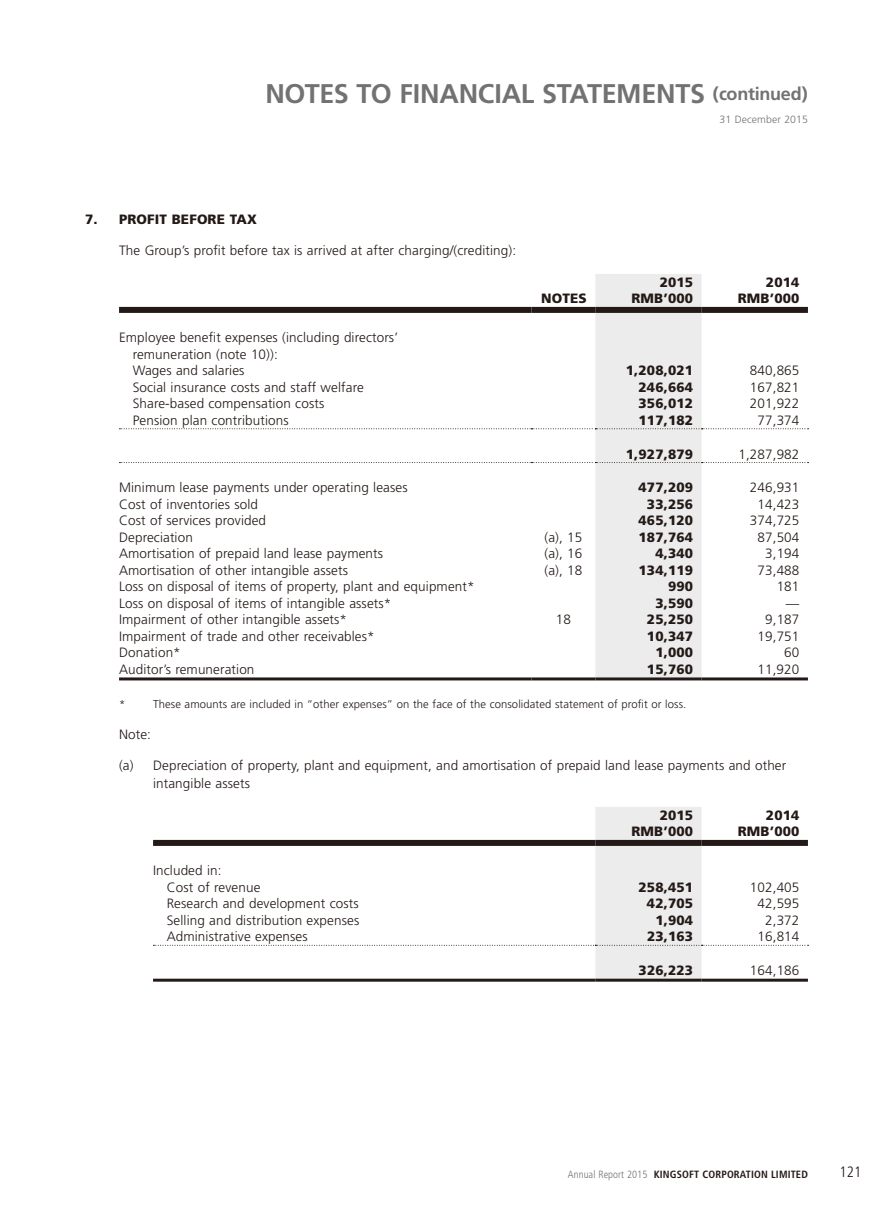
<style>
.page{position:relative;width:893px;height:1212px;background:#fff}
.page>*{position:absolute;margin:0;border:0;box-sizing:border-box;transform-origin:0 0}
.t1{font:700 27px "Frutiger";letter-spacing:-.01em;color:#727272}
.t2{font:300 condensed 15px "Frutiger";color:#231916}
.t3{font:300 13.5px/16.5px "Frutiger";letter-spacing:.01em;color:#231916}
.t4{font:900 13.5px "Frutiger";letter-spacing:.01em;color:#231916}
.t5{font:300 11.25px "Frutiger";letter-spacing:.01em;color:#231916}
.t6{font:700 condensed 10.5px "Frutiger";letter-spacing:.015em;color:#231916}
.t7{font:300 10.5px "Frutiger";letter-spacing:.01em;color:#727272}
.s1{font-size:18px}
.s2{font-weight:300;color:#727272}
</style>
<div class="page">
<div style="left:595px;top:274px;width:107px;height:403px;background:#ececec"></div>
<div style="left:119px;top:307px;width:412px;height:6px;background:#231916"></div>
<div style="left:531px;top:307px;width:64px;height:6px;background:#231916"></div>
<div style="left:595px;top:307px;width:107px;height:6px;background:#231916"></div>
<div style="left:702px;top:307px;width:106px;height:6px;background:#231916"></div>
<svg style="left:119px;top:428px;width:689px;height:1px"></svg>
<svg style="left:119px;top:462px;width:689px;height:1px"></svg>
<hr style="left:119px;top:677px;width:412px;height:3px;background:#231916">
<hr style="left:531px;top:677px;width:64px;height:3px;background:#231916">
<hr style="left:595px;top:677px;width:107px;height:3px;background:#231916">
<hr style="left:702px;top:677px;width:106px;height:3px;background:#231916">
<svg style="left:153px;top:807px;width:655px;height:172px"></svg>
<hr style="left:153px;top:979px;width:442px;height:3px;background:#231916">
<hr style="left:595px;top:979px;width:107px;height:3px;background:#231916">
<hr style="left:702px;top:979px;width:106px;height:3px;background:#231916">
<div style="left:153px;top:840px;width:442px;height:6px;background:#231916"></div>
<div style="left:595px;top:840px;width:107px;height:6px;background:#231916"></div>
<div style="left:702px;top:840px;width:106px;height:6px;background:#231916"></div>
<h1 class="t1" style="left:265px;top:78px;width:544px">NOTES TO FINANCIAL STATEMENTS <span class="s1">(continued)</span></h1>
<p class="t7" style="left:720px;top:113px;width:90px">31 December 2015</p>
<p class="t4" style="left:85px;top:211px;width:173px">7. PROFIT BEFORE TAX</p>
<p class="t3" style="left:119px;top:242px;width:399px">The Group’s profit before tax is arrived at after charging/(crediting):</p>
<p class="t3" style="left:133px;top:330px;width:267px;text-indent:-14px">Employee benefit expenses (including directors’ remuneration (note 10)):<br>Wages and salaries</p>
<p class="t4" style="left:660px;top:274px;width:35px">2015</p>
<p class="t4" style="left:766px;top:274px;width:35px">2014</p>
<p class="t4" style="left:541px;top:290px;width:47px">NOTES</p>
<p class="t4" style="left:631px;top:290px;width:63px">RMB’000</p>
<p class="t4" style="left:738px;top:290px;width:63px">RMB’000</p>
<p class="t4" style="left:626px;top:362px;width:69px">1,208,021</p>
<p class="t3" style="left:750px;top:363px;width:51px">840,865</p>
<p class="t3" style="left:133px;top:379px;width:233px">Social insurance costs and staff welfare</p>
<p class="t4" style="left:639px;top:379px;width:56px">246,664</p>
<p class="t3" style="left:750px;top:379px;width:51px">167,821</p>
<p class="t3" style="left:133px;top:396px;width:193px">Share-based compensation costs</p>
<p class="t4" style="left:639px;top:395px;width:56px">356,012</p>
<p class="t3" style="left:750px;top:396px;width:51px">201,922</p>
<p class="t3" style="left:133px;top:412px;width:158px">Pension plan contributions</p>
<p class="t4" style="left:639px;top:412px;width:56px">117,182</p>
<p class="t3" style="left:757px;top:412px;width:43px">77,374</p>
<p class="t4" style="left:626px;top:446px;width:69px">1,927,879</p>
<p class="t3" style="left:738px;top:446px;width:63px">1,287,982</p>
<p class="t3" style="left:119px;top:480px;width:290px">Minimum lease payments under operating leases</p>
<p class="t4" style="left:639px;top:479px;width:56px">477,209</p>
<p class="t3" style="left:750px;top:480px;width:51px">246,931</p>
<p class="t3" style="left:119px;top:496px;width:140px">Cost of inventories sold</p>
<p class="t4" style="left:647px;top:496px;width:48px">33,256</p>
<p class="t3" style="left:757px;top:496px;width:43px">14,423</p>
<p class="t3" style="left:119px;top:513px;width:149px">Cost of services provided</p>
<p class="t4" style="left:639px;top:512px;width:56px">465,120</p>
<p class="t3" style="left:750px;top:513px;width:51px">374,725</p>
<p class="t3" style="left:119px;top:529px;width:75px">Depreciation</p>
<p class="t3" style="left:544px;top:529px;width:39px">(a), 15</p>
<p class="t4" style="left:639px;top:529px;width:56px">187,764</p>
<p class="t3" style="left:757px;top:529px;width:43px">87,504</p>
<p class="t3" style="left:119px;top:546px;width:266px">Amortisation of prepaid land lease payments</p>
<p class="t3" style="left:544px;top:546px;width:39px">(a), 16</p>
<p class="t4" style="left:655px;top:545px;width:39px">4,340</p>
<p class="t3" style="left:765px;top:546px;width:36px">3,194</p>
<p class="t3" style="left:119px;top:562px;width:230px">Amortisation of other intangible assets</p>
<p class="t3" style="left:544px;top:562px;width:39px">(a), 18</p>
<p class="t4" style="left:639px;top:562px;width:56px">134,119</p>
<p class="t3" style="left:757px;top:562px;width:43px">73,488</p>
<p class="t3" style="left:119px;top:579px;width:357px">Loss on disposal of items of property, plant and equipment*</p>
<p class="t4" style="left:668px;top:578px;width:27px">990</p>
<p class="t3" style="left:777px;top:579px;width:24px">181</p>
<p class="t3" style="left:119px;top:595px;width:274px">Loss on disposal of items of intangible assets*</p>
<p class="t4" style="left:655px;top:595px;width:39px">3,590</p>
<p class="t3" style="left:786px;top:595px;width:15px">—</p>
<p class="t3" style="left:119px;top:612px;width:230px">Impairment of other intangible assets*</p>
<p class="t3" style="left:556px;top:612px;width:17px">18</p>
<p class="t4" style="left:647px;top:611px;width:48px">25,250</p>
<p class="t3" style="left:765px;top:612px;width:36px">9,187</p>
<p class="t3" style="left:119px;top:628px;width:257px">Impairment of trade and other receivables*</p>
<p class="t4" style="left:647px;top:628px;width:48px">10,347</p>
<p class="t3" style="left:757px;top:628px;width:43px">19,751</p>
<p class="t3" style="left:119px;top:645px;width:63px">Donation*</p>
<p class="t4" style="left:655px;top:644px;width:39px">1,000</p>
<p class="t3" style="left:784px;top:645px;width:17px">60</p>
<p class="t3" style="left:119px;top:661px;width:137px">Auditor’s remuneration</p>
<p class="t4" style="left:647px;top:661px;width:48px">15,760</p>
<p class="t3" style="left:757px;top:661px;width:43px">11,920</p>
<p class="t5" style="left:119px;top:698px;width:8px">*</p>
<p class="t5" style="left:153px;top:698px;width:535px">These amounts are included in “other expenses” on the face of the consolidated statement of profit or loss.</p>
<p class="t3" style="left:119px;top:726px;width:33px">Note:</p>
<p class="t3" style="left:153px;top:756px;width:635px;line-height:18px;text-indent:-34px">(a) Depreciation of property, plant and equipment, and amortisation of prepaid land lease payments and other intangible assets</p>
<p class="t4" style="left:660px;top:807px;width:35px">2015</p>
<p class="t4" style="left:766px;top:807px;width:35px">2014</p>
<p class="t4" style="left:631px;top:823px;width:63px">RMB’000</p>
<p class="t4" style="left:738px;top:823px;width:63px">RMB’000</p>
<p class="t3" style="left:167px;top:863px;width:95px;text-indent:-14px">Included in:<br>Cost of revenue</p>
<p class="t4" style="left:639px;top:879px;width:56px">258,451</p>
<p class="t3" style="left:750px;top:879px;width:51px">102,405</p>
<p class="t3" style="left:167px;top:896px;width:193px">Research and development costs</p>
<p class="t4" style="left:647px;top:895px;width:48px">42,705</p>
<p class="t3" style="left:757px;top:896px;width:43px">42,595</p>
<p class="t3" style="left:167px;top:912px;width:194px">Selling and distribution expenses</p>
<p class="t4" style="left:655px;top:912px;width:39px">1,904</p>
<p class="t3" style="left:765px;top:912px;width:36px">2,372</p>
<p class="t3" style="left:167px;top:929px;width:143px">Administrative expenses</p>
<p class="t4" style="left:647px;top:928px;width:48px">23,163</p>
<p class="t3" style="left:757px;top:929px;width:43px">16,814</p>
<p class="t4" style="left:639px;top:962px;width:56px">326,223</p>
<p class="t3" style="left:750px;top:962px;width:51px">164,186</p>
<p class="t6" style="left:568px;top:1168px;width:241px"><span class="s2">Annual Report 2015</span> KINGSOFT CORPORATION LIMITED</p>
<p class="t2" style="left:839px;top:1164px;width:23px">121</p>
</div>
